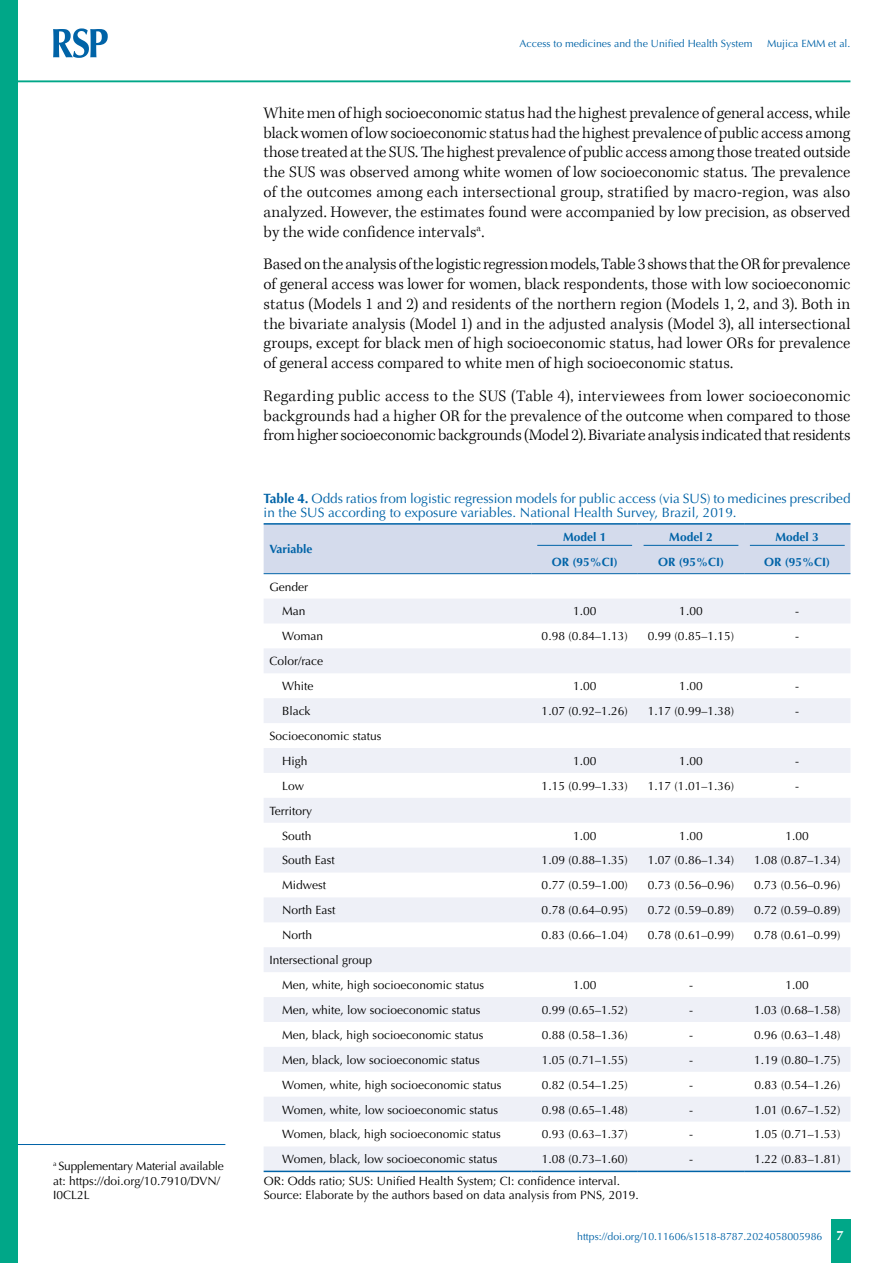
<style>
.page{position:relative;width:893px;height:1263px;background:#fff}
.page>*{position:absolute;margin:0;border:0;box-sizing:border-box;transform-origin:0 0}
.t1{font:300 16.5px/19.8px "Kepler Std";color:#000;text-align:justify}
.t2{font:13.5px/14.2px "Optima LT Std";color:#0063a7}
.t3{font:700 13.5px "Optima LT Std";color:#fff}
.t4{font:12px/24.9px "Optima LT Std";color:#000}
.t5{font:12px/14.4px "Optima LT Std";letter-spacing:-.02em;color:#000}
.t6{font:700 12px "Optima LT Std";color:#0063a7}
.t7{font:10.5px "Optima LT Std";color:#0063a7}
.s1{font-weight:700}
</style>
<div class="page">
<div style="left:831px;top:1220px;width:20px;height:43px;background:#00a788"></div>
<div style="left:0;top:0;width:18px;height:1263px;background:#00a788"></div>
<svg style="left:53px;top:28px;width:55px;height:30px"></svg>
<hr style="left:18px;top:80px;width:832px;height:2px;background:#00a788">
<hr style="left:18px;top:1144px;width:207px;height:1px;background:#0063a7">
<div style="left:264px;top:525px;width:586px;height:48px;background:#d4dbec"></div>
<svg style="left:264px;top:599px;width:586px;height:572px;fill:#eef0f7"></svg>
<hr style="left:264px;top:523px;width:267px;height:2px;background:#0063a7">
<hr style="left:531px;top:523px;width:107px;height:2px;background:#0063a7">
<hr style="left:638px;top:523px;width:106px;height:2px;background:#0063a7">
<hr style="left:744px;top:523px;width:106px;height:2px;background:#0063a7">
<hr style="left:264px;top:573px;width:267px;height:1px;background:#0063a7">
<hr style="left:531px;top:573px;width:107px;height:1px;background:#0063a7">
<hr style="left:638px;top:573px;width:106px;height:1px;background:#0063a7">
<hr style="left:744px;top:573px;width:106px;height:1px;background:#0063a7">
<hr style="left:264px;top:1171px;width:267px;height:1px;background:#0063a7">
<hr style="left:531px;top:1171px;width:107px;height:1px;background:#0063a7">
<hr style="left:638px;top:1171px;width:106px;height:1px;background:#0063a7">
<hr style="left:744px;top:1171px;width:106px;height:1px;background:#0063a7">
<hr style="left:537px;top:545px;width:95px;height:1px;background:#0063a7">
<hr style="left:644px;top:545px;width:94px;height:1px;background:#0063a7">
<hr style="left:750px;top:545px;width:95px;height:1px;background:#0063a7">
<p class="t5" style="left:53px;top:1159px;width:172px"><sup>a</sup> Supplementary Material available at: https://doi.org/10.7910/DVN/<br>I0CL2L</p>
<p class="t7" style="left:520px;top:37px;width:234px">Access to medicines and the Unified Health System</p>
<p class="t7" style="left:767px;top:37px;width:85px">Mujica EMM et al.</p>
<p class="t1" style="left:264px;top:103px;width:588px">White men of high socioeconomic status had the highest prevalence of general access, while black women of low socioeconomic status had the highest prevalence of public access among those treated at the SUS. The highest prevalence of public access among those treated outside the SUS was observed among white women of low socioeconomic status. The prevalence of the outcomes among each intersectional group, stratified by macro-region, was also analyzed. However, the estimates found were accompanied by low precision, as observed by the wide confidence intervals<sup>a</sup>.</p>
<p class="t1" style="left:264px;top:255px;width:588px">Based on the analysis of the logistic regression models, Table 3 shows that the OR for prevalence of general access was lower for women, black respondents, those with low socioeconomic status (Models 1 and 2) and residents of the northern region (Models 1, 2, and 3). Both in the bivariate analysis (Model 1) and in the adjusted analysis (Model 3), all intersectional groups, except for black men of high socioeconomic status, had lower ORs for prevalence of general access compared to white men of high socioeconomic status.</p>
<p class="t1" style="left:264px;top:386px;width:588px">Regarding public access to the SUS (Table 4), interviewees from lower socioeconomic backgrounds had a higher OR for the prevalence of the outcome when compared to those from higher socioeconomic backgrounds (Model 2). Bivariate analysis indicated that residents</p>
<p class="t2" style="left:264px;top:491px;width:588px"><span class="s1">Table 4.</span> Odds ratios from logistic regression models for public access (via SUS) to medicines prescribed in the SUS according to exposure variables. National Health Survey, Brazil, 2019.</p>
<p class="t6" style="left:269px;top:542px;width:45px">Variable</p>
<p class="t6" style="left:563px;top:530px;width:45px">Model 1</p>
<p class="t6" style="left:669px;top:530px;width:45px">Model 2</p>
<p class="t6" style="left:776px;top:530px;width:45px">Model 3</p>
<p class="t6" style="left:552px;top:555px;width:67px">OR (95%CI)</p>
<p class="t6" style="left:658px;top:555px;width:67px">OR (95%CI)</p>
<p class="t6" style="left:764px;top:555px;width:67px">OR (95%CI)</p>
<p class="t4" style="left:269px;top:574px;width:40px;text-align:right">Gender<br>Man</p>
<p class="t4" style="left:573px;top:599px;width:25px">1.00</p>
<p class="t4" style="left:679px;top:599px;width:25px">1.00</p>
<p class="t4" style="left:795px;top:599px;width:5px">-</p>
<p class="t4" style="left:282px;top:624px;width:42px">Woman</p>
<p class="t4" style="left:542px;top:624px;width:88px">0.98 (0.84–1.13)</p>
<p class="t4" style="left:648px;top:624px;width:88px">0.99 (0.85–1.15)</p>
<p class="t4" style="left:795px;top:624px;width:5px">-</p>
<p class="t4" style="left:269px;top:649px;width:55px;text-align:center">Color/race<br>White</p>
<p class="t4" style="left:573px;top:674px;width:25px">1.00</p>
<p class="t4" style="left:679px;top:674px;width:25px">1.00</p>
<p class="t4" style="left:795px;top:674px;width:5px">-</p>
<p class="t4" style="left:282px;top:699px;width:30px">Black</p>
<p class="t4" style="left:542px;top:699px;width:88px">1.07 (0.92–1.26)</p>
<p class="t4" style="left:648px;top:699px;width:88px">1.17 (0.99–1.38)</p>
<p class="t4" style="left:795px;top:699px;width:5px">-</p>
<p class="t4" style="left:282px;top:724px;width:101px;text-indent:-13px">Socioeconomic status<br>High</p>
<p class="t4" style="left:573px;top:748px;width:25px">1.00</p>
<p class="t4" style="left:679px;top:748px;width:25px">1.00</p>
<p class="t4" style="left:795px;top:748px;width:5px">-</p>
<p class="t4" style="left:282px;top:773px;width:23px">Low</p>
<p class="t4" style="left:542px;top:773px;width:88px">1.15 (0.99–1.33)</p>
<p class="t4" style="left:648px;top:773px;width:88px">1.17 (1.01–1.36)</p>
<p class="t4" style="left:795px;top:773px;width:5px">-</p>
<p class="t4" style="left:269px;top:798px;width:44px;text-align:right">Territory<br>South</p>
<p class="t4" style="left:573px;top:823px;width:25px">1.00</p>
<p class="t4" style="left:679px;top:823px;width:25px">1.00</p>
<p class="t4" style="left:786px;top:823px;width:25px">1.00</p>
<p class="t4" style="left:282px;top:848px;width:54px">South East</p>
<p class="t4" style="left:542px;top:848px;width:88px">1.09 (0.88–1.35)</p>
<p class="t4" style="left:648px;top:848px;width:88px">1.07 (0.86–1.34)</p>
<p class="t4" style="left:754px;top:848px;width:88px">1.08 (0.87–1.34)</p>
<p class="t4" style="left:282px;top:873px;width:45px">Midwest</p>
<p class="t4" style="left:542px;top:873px;width:88px">0.77 (0.59–1.00)</p>
<p class="t4" style="left:648px;top:873px;width:88px">0.73 (0.56–0.96)</p>
<p class="t4" style="left:754px;top:873px;width:88px">0.73 (0.56–0.96)</p>
<p class="t4" style="left:282px;top:898px;width:55px">North East</p>
<p class="t4" style="left:542px;top:898px;width:88px">0.78 (0.64–0.95)</p>
<p class="t4" style="left:648px;top:898px;width:88px">0.72 (0.59–0.89)</p>
<p class="t4" style="left:754px;top:898px;width:88px">0.72 (0.59–0.89)</p>
<p class="t4" style="left:282px;top:923px;width:32px">North</p>
<p class="t4" style="left:542px;top:923px;width:88px">0.83 (0.66–1.04)</p>
<p class="t4" style="left:648px;top:923px;width:88px">0.78 (0.61–0.99)</p>
<p class="t4" style="left:754px;top:923px;width:88px">0.78 (0.61–0.99)</p>
<p class="t4" style="left:282px;top:948px;width:203px;text-indent:-13px">Intersectional group<br>Men, white, high socioeconomic status</p>
<p class="t4" style="left:573px;top:973px;width:25px">1.00</p>
<p class="t4" style="left:689px;top:973px;width:5px">-</p>
<p class="t4" style="left:786px;top:973px;width:25px">1.00</p>
<p class="t4" style="left:282px;top:997px;width:200px">Men, white, low socioeconomic status</p>
<p class="t4" style="left:542px;top:997px;width:88px">0.99 (0.65–1.52)</p>
<p class="t4" style="left:689px;top:997px;width:5px">-</p>
<p class="t4" style="left:754px;top:997px;width:88px">1.03 (0.68–1.58)</p>
<p class="t4" style="left:282px;top:1022px;width:203px">Men, black, high socioeconomic status</p>
<p class="t4" style="left:542px;top:1022px;width:88px">0.88 (0.58–1.36)</p>
<p class="t4" style="left:689px;top:1022px;width:5px">-</p>
<p class="t4" style="left:754px;top:1022px;width:88px">0.96 (0.63–1.48)</p>
<p class="t4" style="left:282px;top:1047px;width:199px">Men, black, low socioeconomic status</p>
<p class="t4" style="left:542px;top:1047px;width:88px">1.05 (0.71–1.55)</p>
<p class="t4" style="left:689px;top:1047px;width:5px">-</p>
<p class="t4" style="left:754px;top:1047px;width:88px">1.19 (0.80–1.75)</p>
<p class="t4" style="left:282px;top:1072px;width:221px">Women, white, high socioeconomic status</p>
<p class="t4" style="left:542px;top:1072px;width:88px">0.82 (0.54–1.25)</p>
<p class="t4" style="left:689px;top:1072px;width:5px">-</p>
<p class="t4" style="left:754px;top:1072px;width:88px">0.83 (0.54–1.26)</p>
<p class="t4" style="left:282px;top:1097px;width:217px">Women, white, low socioeconomic status</p>
<p class="t4" style="left:542px;top:1097px;width:88px">0.98 (0.65–1.48)</p>
<p class="t4" style="left:689px;top:1097px;width:5px">-</p>
<p class="t4" style="left:754px;top:1097px;width:88px">1.01 (0.67–1.52)</p>
<p class="t4" style="left:282px;top:1122px;width:220px">Women, black, high socioeconomic status</p>
<p class="t4" style="left:542px;top:1122px;width:88px">0.93 (0.63–1.37)</p>
<p class="t4" style="left:689px;top:1122px;width:5px">-</p>
<p class="t4" style="left:754px;top:1122px;width:88px">1.05 (0.71–1.53)</p>
<p class="t4" style="left:282px;top:1147px;width:217px">Women, black, low socioeconomic status</p>
<p class="t4" style="left:542px;top:1147px;width:88px">1.08 (0.73–1.60)</p>
<p class="t4" style="left:689px;top:1147px;width:5px">-</p>
<p class="t4" style="left:754px;top:1147px;width:88px">1.22 (0.83–1.81)</p>
<p class="t4" style="left:264px;top:1174px;width:376px;line-height:14.4px">OR: Odds ratio; SUS: Unified Health System; CI: confidence interval.<br>Source: Elaborate by the authors based on data analysis from PNS, 2019.</p>
<p class="t7" style="left:577px;top:1230px;width:247px">https://doi.org/10.11606/s1518-8787.2024058005986</p>
<p class="t3" style="left:836px;top:1227px;width:9px">7</p>
</div>
